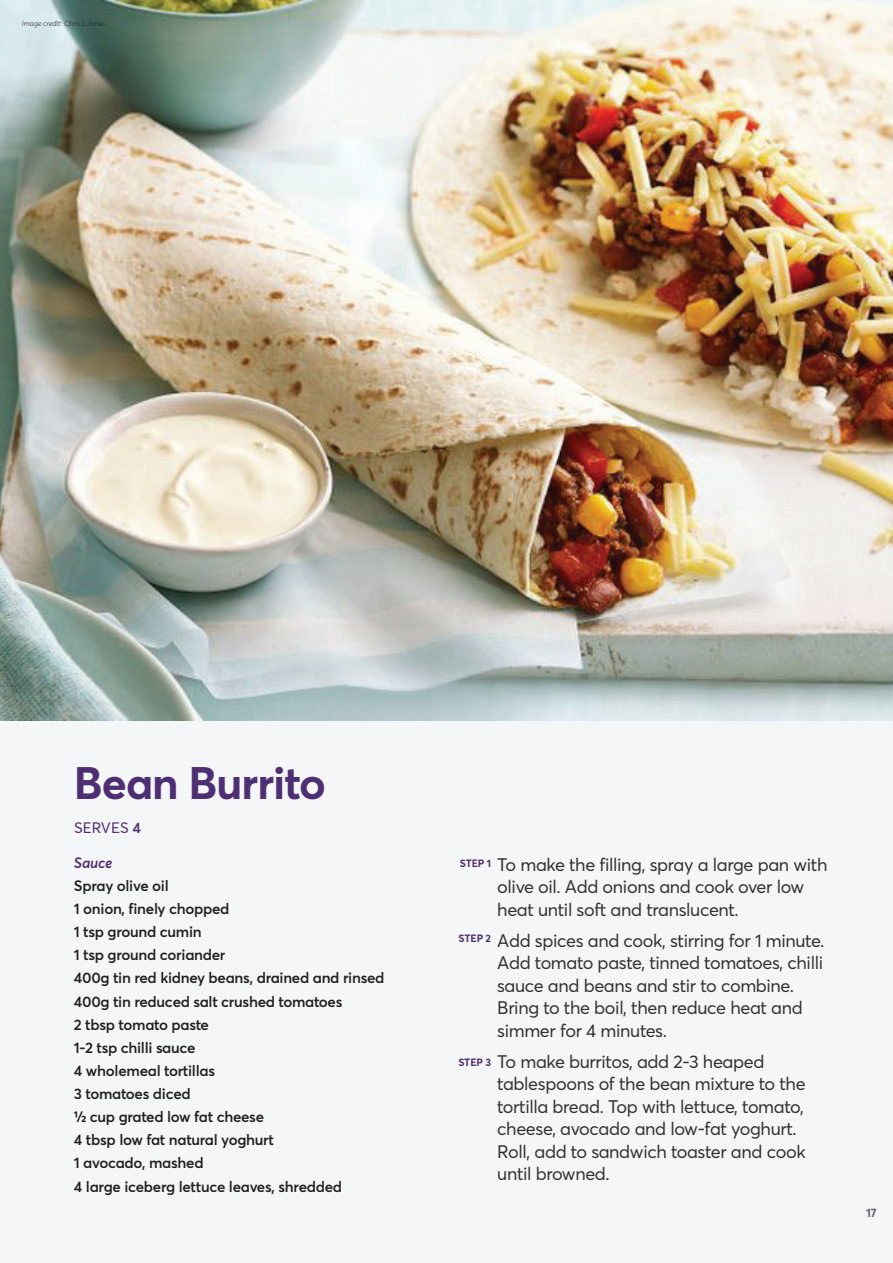
<style>
.page{position:relative;width:893px;height:1263px;background:#fff}
.page>*{position:absolute;margin:0;border:0;box-sizing:border-box;transform-origin:0 0}
.t1{font:700 45px "Averta";letter-spacing:-.02em;color:#4e2f73}
.t2{font:18px/22.5px "Averta";letter-spacing:-.02em;color:#313232}
.t3{font:600 15px/23.1px "Averta";letter-spacing:-.02em;color:#231f20}
.t4{font:15px "Averta";letter-spacing:.005em;color:#4e2f73}
.t5{font:italic 600 15px "Averta";letter-spacing:-.02em;color:#4e2f73}
.t6{font:700 12px "Averta";color:#313232}
.t7{font:700 10.5px "Averta";letter-spacing:-.01em;color:#4e2f73}
.t8{font:italic 300 7.5px "Averta";color:#231f20}
.s1{font-weight:600}
</style>
<div class="page">
<div style="left:0;top:659px;width:893px;height:604px;background:#f4f6f8"></div>
<img style="left:0;top:0;width:893px;height:720px">
<p class="t8" style="left:22px;top:19px;width:85px">Image credit: Chris L Jones</p>
<h1 class="t1" style="left:74px;top:751px;width:254px">Bean Burrito</h1>
<p class="t4" style="left:74px;top:817px;width:68px">SERVES <span class="s1">4</span></p>
<p class="t5" style="left:74px;top:852px;width:40px">Sauce</p>
<p class="t3" style="left:74px;top:873px;width:312px">Spray olive oil<br>1 onion, finely chopped<br>1 tsp ground cumin<br>1 tsp ground coriander<br>400g tin red kidney beans, drained and rinsed<br>400g tin reduced salt crushed tomatoes<br>2 tbsp tomato paste<br>1-2 tsp chilli sauce<br>4 wholemeal tortillas<br>3 tomatoes diced<br>½ cup grated low fat cheese<br>4 tbsp low fat natural yoghurt<br>1 avocado, mashed<br>4 large iceberg lettuce leaves, shredded</p>
<p class="t2" style="left:497px;top:852px;width:332px">To make the filling, spray a large pan with olive oil. Add onions and cook over low heat until soft and translucent.</p>
<p class="t2" style="left:497px;top:928px;width:329px">Add spices and cook, stirring for 1 minute.<br>Add tomato paste, tinned tomatoes, chilli sauce and beans and stir to combine.<br>Bring to the boil, then reduce heat and simmer for 4 minutes.</p>
<p class="t2" style="left:497px;top:1049px;width:310px">To make burritos, add 2-3 heaped tablespoons of the bean mixture to the tortilla bread. Top with lettuce, tomato, cheese, avocado and low-fat yoghurt.<br>Roll, add to sandwich toaster and cook until browned.</p>
<p class="t7" style="left:460px;top:855px;width:33px">STEP 1</p>
<p class="t7" style="left:458px;top:931px;width:34px">STEP 2</p>
<p class="t7" style="left:458px;top:1054px;width:34px">STEP 3</p>
<p class="t6" style="left:866px;top:1204px;width:12px">17</p>
</div>
